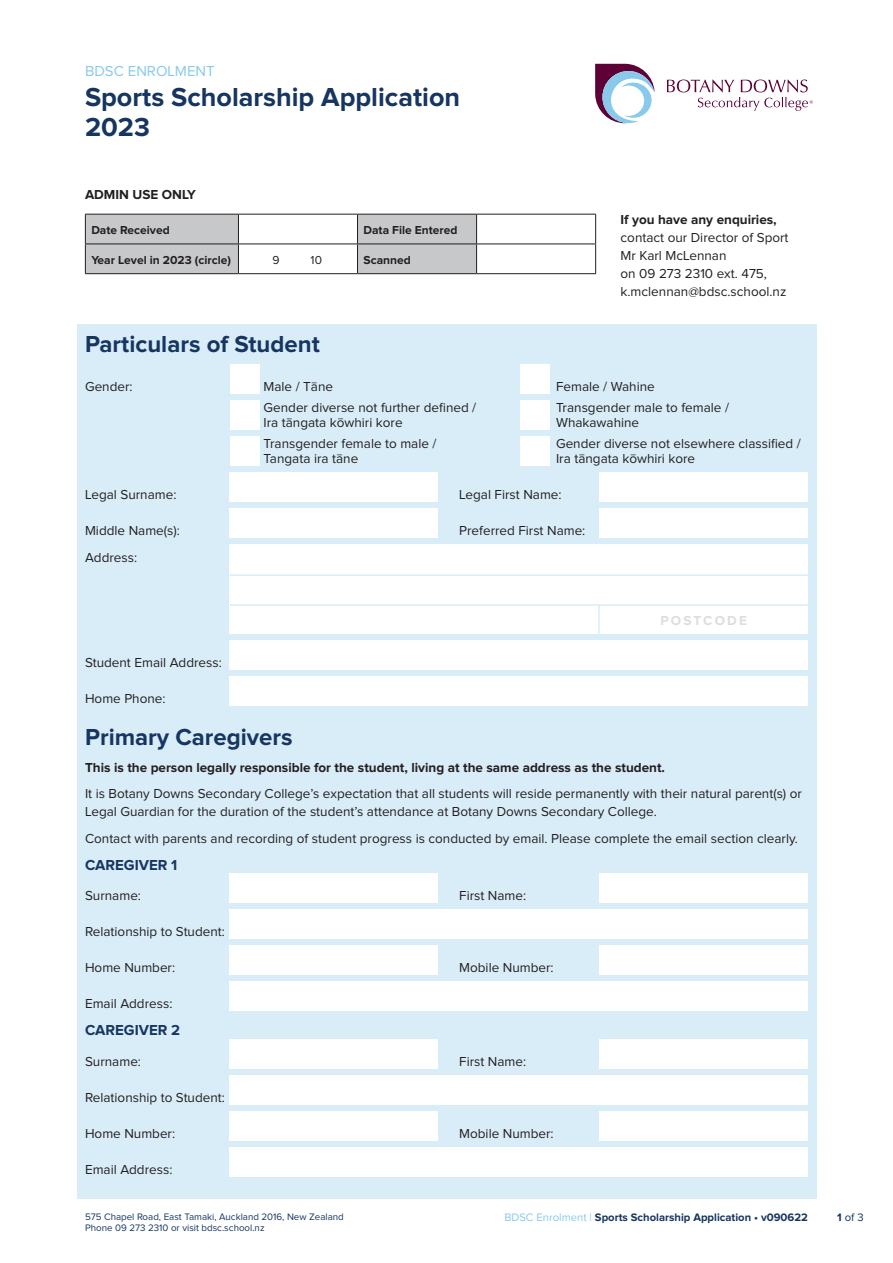
<style>
.page{position:relative;width:893px;height:1263px;background:#fff}
.page>*{position:absolute;margin:0;border:0;box-sizing:border-box;transform-origin:0 0}
.Form_header{font:700 27px/30px "Proxima Nova";color:#163561}
.section_header{font:700 24px "Proxima Nova";color:#163561}
.sub_header_-_dark_bl{font:700 15px "Proxima Nova";color:#163561}
.BDSC_type_of_form{font:15px "Proxima Nova";color:#88c9ec}
.body_copy{font:13.5px/18px "Proxima Nova";color:#231f20}
.body_copy-2{font:700 13.5px "Proxima Nova";color:#231f20}
.body_copy-3{font:700 13.5px "Proxima Nova";letter-spacing:.16em;color:#dcdddf}
.body_copy-4{font:700 12px "Proxima Nova";color:#231f20}
.body_copy-5{font:12px "Proxima Nova";color:#231f20}
.t1{font:700 11.25px "Proxima Nova";color:#163561}
.t2{font:11.25px "Proxima Nova";color:#163561}
.t3{font:9.75px/11.7px "Proxima Nova";color:#163561}
.s1{font-weight:700}
.s2{font-weight:400;color:#88c9ec}
</style>
<div class="page">
<svg style="left:667px;top:80px;width:146px;height:31px"></svg>
<svg style="left:595px;top:64px;width:59px;height:59px"></svg>
<svg style="left:85px;top:214px;width:511px;height:59px"></svg>
<hr style="left:85px;top:273px;width:153px;height:1px;background:#231f20">
<hr style="left:238px;top:273px;width:119px;height:1px;background:#231f20">
<hr style="left:357px;top:273px;width:120px;height:1px;background:#231f20">
<hr style="left:477px;top:273px;width:119px;height:1px;background:#231f20">
<div style="left:77px;top:324px;width:739px;height:875px;background:#d9edf8"></div>
<div style="left:230px;top:364px;width:29px;height:30px;background:#fff"></div>
<div style="left:520px;top:364px;width:30px;height:30px;background:#fff"></div>
<div style="left:230px;top:400px;width:29px;height:30px;background:#fff"></div>
<div style="left:520px;top:400px;width:30px;height:30px;background:#fff"></div>
<div style="left:230px;top:436px;width:29px;height:30px;background:#fff"></div>
<div style="left:520px;top:436px;width:30px;height:30px;background:#fff"></div>
<div style="left:230px;top:472px;width:208px;height:30px;background:#fff"></div>
<div style="left:600px;top:472px;width:208px;height:30px;background:#fff"></div>
<div style="left:230px;top:508px;width:208px;height:30px;background:#fff"></div>
<div style="left:600px;top:508px;width:208px;height:30px;background:#fff"></div>
<div style="left:230px;top:544px;width:578px;height:90px;background:#fff"></div>
<hr style="left:598px;top:605px;width:2px;height:29px;background:#d9edf8">
<hr style="left:230px;top:604px;width:578px;height:2px;background:#d9edf8">
<hr style="left:230px;top:574px;width:578px;height:2px;background:#d9edf8">
<div style="left:230px;top:640px;width:578px;height:30px;background:#fff"></div>
<div style="left:230px;top:676px;width:578px;height:30px;background:#fff"></div>
<div style="left:230px;top:873px;width:208px;height:30px;background:#fff"></div>
<div style="left:600px;top:873px;width:208px;height:30px;background:#fff"></div>
<div style="left:230px;top:909px;width:578px;height:30px;background:#fff"></div>
<div style="left:230px;top:945px;width:208px;height:30px;background:#fff"></div>
<div style="left:600px;top:945px;width:208px;height:30px;background:#fff"></div>
<div style="left:230px;top:981px;width:578px;height:30px;background:#fff"></div>
<div style="left:230px;top:1039px;width:208px;height:30px;background:#fff"></div>
<div style="left:600px;top:1039px;width:208px;height:30px;background:#fff"></div>
<div style="left:230px;top:1075px;width:578px;height:30px;background:#fff"></div>
<div style="left:230px;top:1111px;width:208px;height:30px;background:#fff"></div>
<div style="left:600px;top:1111px;width:208px;height:30px;background:#fff"></div>
<div style="left:230px;top:1147px;width:578px;height:30px;background:#fff"></div>
<p class="BDSC_type_of_form" style="left:85px;top:64px;width:131px">BDSC ENROLMENT</p>
<p class="Form_header" style="left:85px;top:83px;width:377px">Sports Scholarship Application<br>2023</p>
<p class="body_copy-2" style="left:85px;top:189px;width:112px">ADMIN USE ONLY</p>
<p class="body_copy-4" style="left:91px;top:224px;width:80px">Date Received</p>
<p class="body_copy-4" style="left:363px;top:224px;width:96px">Data File Entered</p>
<p class="body_copy-4" style="left:91px;top:254px;width:141px">Year Level in 2023 (circle)</p>
<p class="body_copy-5" style="left:272px;top:254px;width:9px">9</p>
<p class="body_copy-5" style="left:311px;top:254px;width:13px">10</p>
<p class="body_copy-4" style="left:363px;top:254px;width:49px">Scanned</p>
<p class="body_copy" style="left:621px;top:211px;width:169px"><span class="s1">If you have any enquiries, </span>contact our Director of Sport<br>Mr Karl McLennan<br>on 09 273 2310 ext. 475, k.mclennan@bdsc.school.nz</p>
<p class="section_header" style="left:85px;top:333px;width:236px">Particulars of Student</p>
<p class="body_copy" style="left:85px;top:378px;width:49px">Gender:</p>
<p class="body_copy" style="left:264px;top:378px;width:71px">Male / Tāne</p>
<p class="body_copy" style="left:556px;top:378px;width:100px">Female / Wahine</p>
<p class="body_copy" style="left:264px;top:399px;width:214px">Gender diverse not further defined /</p>
<p class="body_copy" style="left:556px;top:399px;width:174px">Transgender male to female /</p>
<p class="body_copy" style="left:264px;top:414px;width:141px">Ira tāngata kōwhiri kore</p>
<p class="body_copy" style="left:556px;top:414px;width:85px">Whakawahine</p>
<p class="body_copy" style="left:264px;top:435px;width:174px">Transgender female to male /</p>
<p class="body_copy" style="left:556px;top:435px;width:246px">Gender diverse not elsewhere classified /</p>
<p class="body_copy" style="left:264px;top:450px;width:96px">Tangata ira tāne</p>
<p class="body_copy" style="left:556px;top:450px;width:141px">Ira tāngata kōwhiri kore</p>
<p class="body_copy" style="left:85px;top:486px;width:93px">Legal Surname:</p>
<p class="body_copy" style="left:459px;top:486px;width:104px">Legal First Name:</p>
<p class="body_copy" style="left:85px;top:522px;width:96px">Middle Name(s):</p>
<p class="body_copy" style="left:459px;top:522px;width:128px">Preferred First Name:</p>
<p class="body_copy" style="left:85px;top:549px;width:54px">Address:</p>
<p class="body_copy-3" style="left:660px;top:614px;width:88px">POSTCODE</p>
<p class="body_copy" style="left:85px;top:654px;width:138px">Student Email Address:</p>
<p class="body_copy" style="left:85px;top:690px;width:82px">Home Phone:</p>
<p class="section_header" style="left:85px;top:726px;width:209px">Primary Caregivers</p>
<p class="body_copy-2" style="left:85px;top:761px;width:582px">This is the person legally responsible for the student, living at the same address as the student.</p>
<p class="body_copy" style="left:85px;top:785px;width:718px">It is Botany Downs Secondary College’s expectation that all students will reside permanently with their natural parent(s) or<br>Legal Guardian for the duration of the student’s attendance at Botany Downs Secondary College.</p>
<p class="body_copy" style="left:85px;top:830px;width:714px">Contact with parents and recording of student progress is conducted by email. Please complete the email section clearly.</p>
<p class="sub_header_-_dark_bl" style="left:85px;top:858px;width:94px">CAREGIVER 1</p>
<p class="body_copy" style="left:85px;top:887px;width:57px">Surname:</p>
<p class="body_copy" style="left:459px;top:887px;width:68px">First Name:</p>
<p class="body_copy" style="left:85px;top:923px;width:141px">Relationship to Student:</p>
<p class="body_copy" style="left:85px;top:959px;width:92px">Home Number:</p>
<p class="body_copy" style="left:459px;top:959px;width:96px">Mobile Number:</p>
<p class="body_copy" style="left:85px;top:995px;width:89px">Email Address:</p>
<p class="sub_header_-_dark_bl" style="left:85px;top:1023px;width:97px">CAREGIVER 2</p>
<p class="body_copy" style="left:85px;top:1053px;width:57px">Surname:</p>
<p class="body_copy" style="left:459px;top:1053px;width:68px">First Name:</p>
<p class="body_copy" style="left:85px;top:1089px;width:141px">Relationship to Student:</p>
<p class="body_copy" style="left:85px;top:1125px;width:92px">Home Number:</p>
<p class="body_copy" style="left:459px;top:1125px;width:96px">Mobile Number:</p>
<p class="body_copy" style="left:85px;top:1161px;width:89px">Email Address:</p>
<p class="t3" style="left:85px;top:1211px;width:260px">575 Chapel Road, East Tamaki, Auckland 2016, New Zealand<br>Phone 09 273 2310 or visit bdsc.school.nz</p>
<p class="t1" style="left:504px;top:1212px;width:305px"><span class="s2">BDSC Enrolment |</span> Sports Scholarship Application • v090622</p>
<p class="t2" style="left:837px;top:1212px;width:28px"><span class="s1">1</span> of 3</p>
</div>
